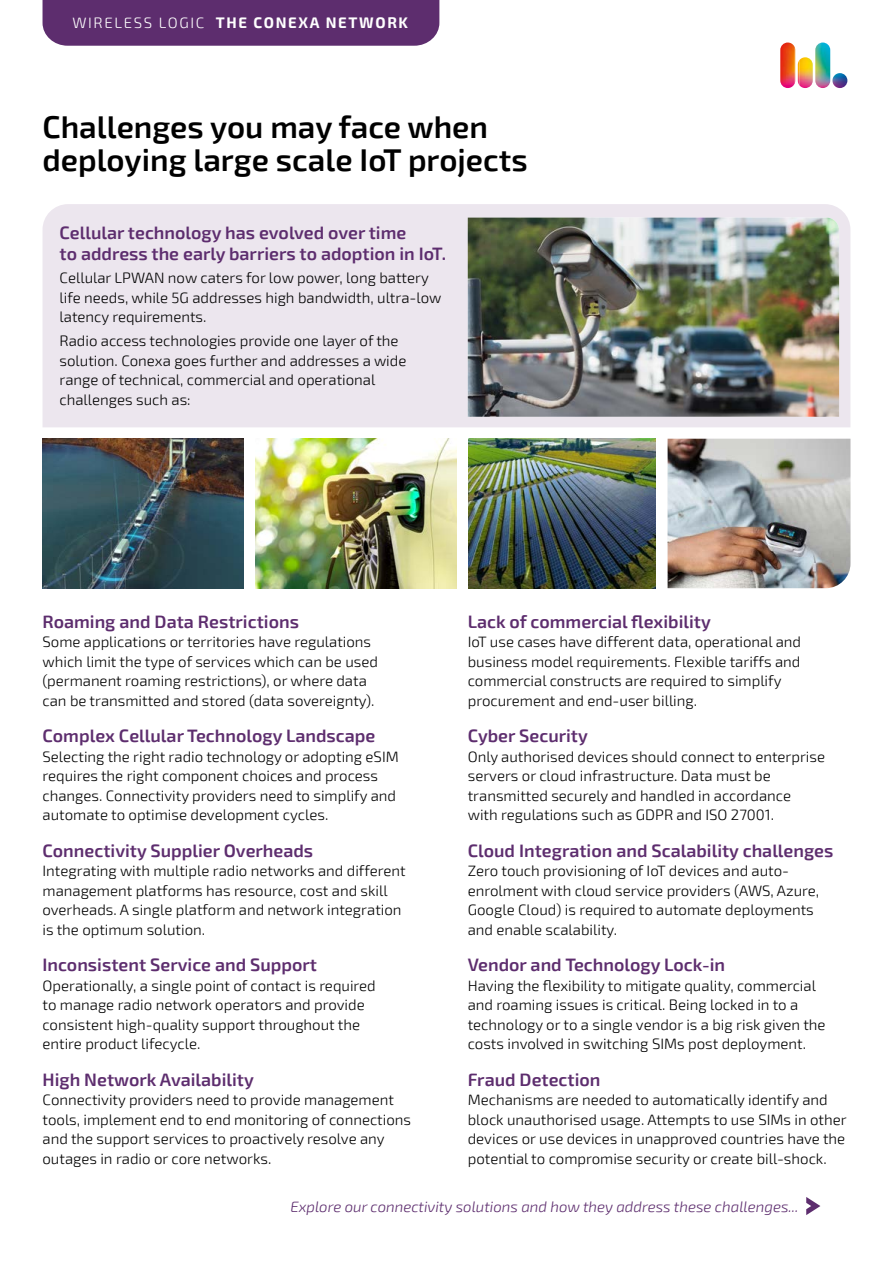
<style>
.page{position:relative;width:893px;height:1263px;background:#fff}
.page>*{position:absolute;margin:0;border:0;box-sizing:border-box;transform-origin:0 0}
.t1{font:600 31.5px/33px "Exo 2";color:#000}
.t2{font:600 18px/21px "Exo 2";color:#5d2d6e}
.t3{font:300 15px/19.5px "Exo 2";color:#000}
.t4{font:italic 300 15px "Exo 2";color:#5d2d6e}
.t5{font:700 15px "Exo 2";letter-spacing:.11em;color:#fff}
.s1{font-weight:300}
</style>
<div class="page">
<div style="left:43px;top:204px;width:807px;height:223px;background:#ece6ee"></div>
<img style="left:780px;top:43px;width:15px;height:45px">
<img style="left:815px;top:43px;width:18px;height:45px">
<img style="left:795px;top:48px;width:4px;height:37px">
<img style="left:799px;top:57px;width:6px;height:31px">
<svg style="left:833px;top:73px;width:7px;height:12px"></svg>
<svg style="left:806px;top:1197px;width:14px;height:18px"></svg>
<img style="left:468px;top:218px;width:371px;height:199px">
<img style="left:43px;top:439px;width:201px;height:149px">
<img style="left:469px;top:439px;width:187px;height:149px">
<img style="left:256px;top:439px;width:201px;height:149px">
<img style="left:668px;top:439px;width:182px;height:149px">
<div style="left:43px;top:0;width:396px;height:46px;background:#5d2d6e"></div>
<p class="t5" style="left:72px;top:13px;width:337px"><span class="s1">WIRELESS LOGIC</span> THE CONEXA NETWORK</p>
<h1 class="t1" style="left:43px;top:111px;width:487px">Challenges you may face when deploying large scale IoT projects</h1>
<p class="t2" style="left:60px;top:222px;width:388px">Cellular technology has evolved over time<br>to address the early barriers to adoption in IoT.</p>
<p class="t3" style="left:60px;top:269px;width:383px">Cellular LPWAN now caters for low power, long battery life needs, while 5G addresses high bandwidth, ultra-low latency requirements.</p>
<p class="t3" style="left:60px;top:331px;width:348px">Radio access technologies provide one layer of the solution. Conexa goes further and addresses a wide range of technical, commercial and operational challenges such as:</p>
<p class="t2" style="left:43px;top:611px;width:258px">Roaming and Data Restrictions</p>
<p class="t3" style="left:43px;top:633px;width:337px">Some applications or territories have regulations which limit the type of services which can be used (permanent roaming restrictions), or where data can be transmitted and stored (data sovereignty).</p>
<p class="t2" style="left:43px;top:726px;width:334px">Complex Cellular Technology Landscape</p>
<p class="t3" style="left:43px;top:747px;width:358px">Selecting the right radio technology or adopting eSIM requires the right component choices and process changes. Connectivity providers need to simplify and automate to optimise development cycles.</p>
<p class="t2" style="left:43px;top:840px;width:272px">Connectivity Supplier Overheads</p>
<p class="t3" style="left:43px;top:862px;width:365px">Integrating with multiple radio networks and different management platforms has resource, cost and skill overheads. A single platform and network integration is the optimum solution.</p>
<p class="t2" style="left:43px;top:955px;width:276px">Inconsistent Service and Support</p>
<p class="t3" style="left:43px;top:976px;width:335px">Operationally, a single point of contact is required to manage radio network operators and provide consistent high-quality support throughout the entire product lifecycle.</p>
<p class="t2" style="left:43px;top:1069px;width:213px">High Network Availability</p>
<p class="t3" style="left:43px;top:1091px;width:370px">Connectivity providers need to provide management tools, implement end to end monitoring of connections and the support services to proactively resolve any outages in radio or core networks.</p>
<p class="t2" style="left:468px;top:611px;width:245px">Lack of commercial flexibility</p>
<p class="t3" style="left:468px;top:633px;width:335px">IoT use cases have different data, operational and business model requirements. Flexible tariffs and commercial constructs are required to simplify procurement and end-user billing.</p>
<p class="t2" style="left:468px;top:726px;width:122px">Cyber Security</p>
<p class="t3" style="left:468px;top:747px;width:359px">Only authorised devices should connect to enterprise servers or cloud infrastructure. Data must be transmitted securely and handled in accordance<br>with regulations such as GDPR and ISO 27001.</p>
<p class="t2" style="left:468px;top:840px;width:367px">Cloud Integration and Scalability challenges</p>
<p class="t3" style="left:468px;top:862px;width:353px">Zero touch provisioning of IoT devices and auto&shy;enrolment with cloud service providers (AWS, Azure, Google Cloud) is required to automate deployments and enable scalability.</p>
<p class="t2" style="left:468px;top:955px;width:259px">Vendor and Technology Lock-in</p>
<p class="t3" style="left:468px;top:976px;width:359px">Having the flexibility to mitigate quality, commercial and roaming issues is critical. Being locked in to a technology or to a single vendor is a big risk given the costs involved in switching SIMs post deployment.</p>
<p class="t2" style="left:468px;top:1069px;width:134px">Fraud Detection</p>
<p class="t3" style="left:468px;top:1091px;width:380px">Mechanisms are needed to automatically identify and block unauthorised usage. Attempts to use SIMs in other devices or use devices in unapproved countries have the potential to compromise security or create bill-shock.</p>
<p class="t4" style="left:290px;top:1198px;width:509px">Explore our connectivity solutions and how they address these challenges...</p>
</div>
